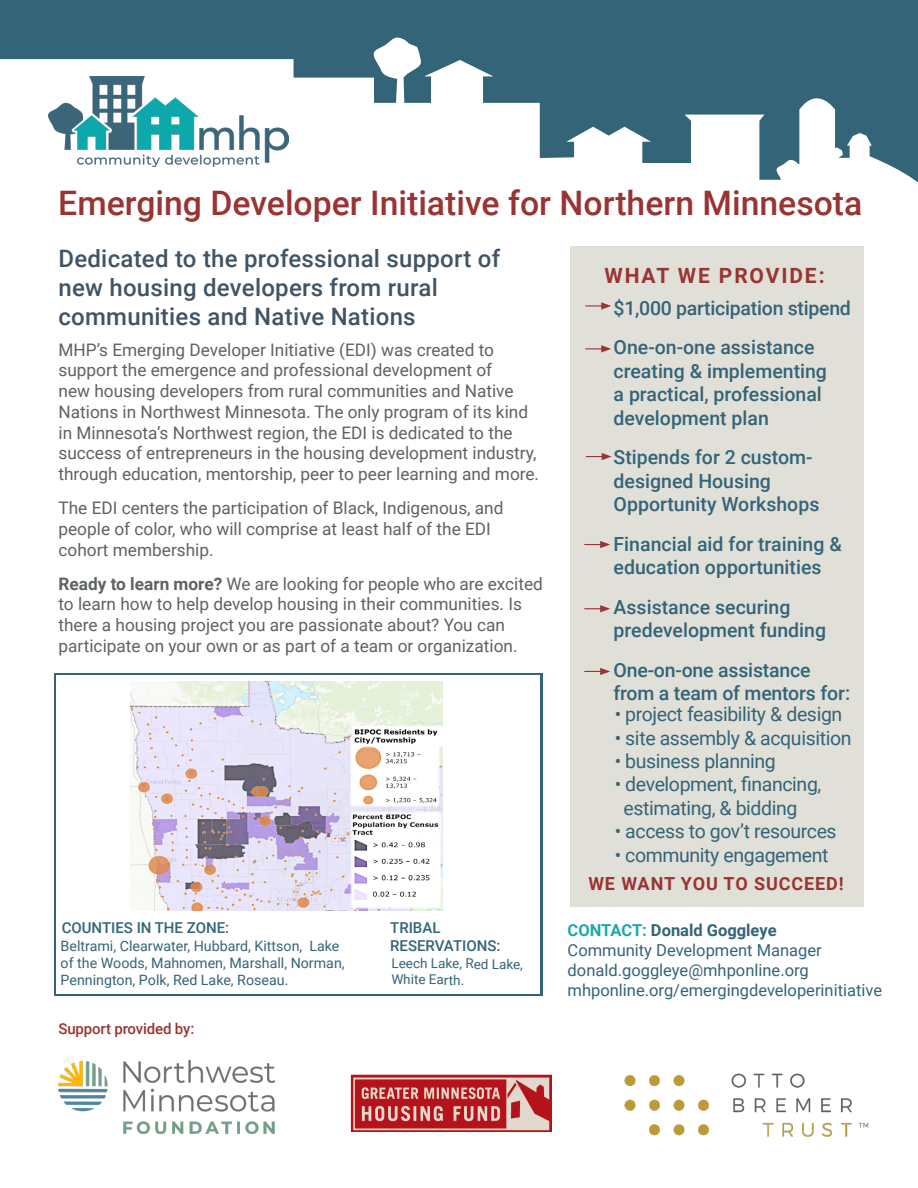
<style>
.page{position:relative;width:918px;height:1188px;background:#fff}
.page>*{position:absolute;margin:0;border:0;box-sizing:border-box;transform-origin:0 0}
.t1{font:500 33.75px "Roboto";color:#9a3432}
.t2{font:500 24px/28.8px "Roboto";letter-spacing:.01em;color:#405466}
.t3{font:700 21px "Roboto";letter-spacing:.09em;color:#9a3432}
.t4{font:500 19.5px/23.4px "Roboto";color:#346478}
.t5{font:19.5px "Roboto";letter-spacing:-.02em;color:#346478}
.t6{font:700 18px "Roboto";letter-spacing:.05em;color:#9a3432}
.t7{font:17.25px/20.7px "Roboto";color:#5d6360}
.t8{font:16.5px/19.8px "Roboto";color:#346478}
.t9{font:500 15px/18px "Roboto";color:#346478}
.t10{font:500 15px "Roboto";letter-spacing:-.01em;color:#9a3432}
.t11{font:14.25px/17.1px "Roboto";color:#346478}
.t12{font:13.5px "Roboto";letter-spacing:-.01em;color:#346478}
.s1{font-weight:700}
.s2{font-weight:700;color:#1da8aa}
</style>
<div class="page">
<div style="left:54px;top:673px;width:488px;height:323px;background:#346478"></div>
<div style="left:56px;top:675px;width:484px;height:319px;background:#fff"></div>
<svg style="left:0;top:0;width:918px;height:183px;fill:#346478"></svg>
<div style="left:570px;top:246px;width:294px;height:661px;background:#e1e0d8"></div>
<svg style="left:585px;top:345px;width:26px;height:8px"></svg>
<svg style="left:586px;top:453px;width:26px;height:7px"></svg>
<svg style="left:584px;top:541px;width:26px;height:7px"></svg>
<svg style="left:584px;top:605px;width:26px;height:7px"></svg>
<svg style="left:584px;top:668px;width:26px;height:7px"></svg>
<img style="left:130px;top:681px;width:313px;height:230px">
<img style="left:58px;top:1061px;width:217px;height:72px">
<svg style="left:585px;top:302px;width:26px;height:8px"></svg>
<img style="left:351px;top:1074px;width:200px;height:58px">
<img style="left:624px;top:1073px;width:245px;height:64px">
<img style="left:48px;top:77px;width:241px;height:89px">
<p class="t1" style="left:58px;top:179px;width:806px">Emerging Developer Initiative for Northern Minnesota</p>
<p class="t2" style="left:58px;top:243px;width:443px">Dedicated to the professional support of new housing developers from rural communities and Native Nations</p>
<p class="t7" style="left:58px;top:339px;width:482px">MHP’s Emerging Developer Initiative (EDI) was created to support the emergence and professional development of<br>new housing developers from rural communities and Native Nations in Northwest Minnesota. The only program of its kind in Minnesota’s Northwest region, the EDI is dedicated to the success of entrepreneurs in the housing development industry, through education, mentorship, peer to peer learning and more.</p>
<p class="t7" style="left:58px;top:497px;width:447px">The EDI centers the participation of Black, Indigenous, and people of color, who will comprise at least half of the EDI cohort membership.</p>
<p class="t7" style="left:58px;top:573px;width:486px"><span class="s1">Ready to learn more?</span> We are looking for people who are excited to learn how to help develop housing in their communities. Is there a housing project you are passionate about? You can participate on your own or as part of a team or organization.</p>
<p class="t9" style="left:62px;top:918px;width:169px">COUNTIES IN THE ZONE:</p>
<p class="t11" style="left:61px;top:936px;width:286px">Beltrami, Clearwater, Hubbard, Kittson, Lake of the Woods, Mahnomen, Marshall, Norman,<br>Pennington, Polk, Red Lake, Roseau.</p>
<p class="t10" style="left:58px;top:1019px;width:137px">Support provided by:</p>
<p class="t9" style="left:390px;top:918px;width:112px">TRIBAL<br>RESERVATIONS:</p>
<p class="t12" style="left:391px;top:954px;width:133px">Leech Lake, Red Lake,</p>
<p class="t12" style="left:391px;top:970px;width:75px">White Earth.</p>
<p class="t3" style="left:604px;top:261px;width:222px">WHAT WE PROVIDE:</p>
<p class="t4" style="left:614px;top:296px;width:239px">$1,000 participation stipend</p>
<p class="t4" style="left:614px;top:335px;width:215px">One-on-one assistance creating &amp; implementing a practical, professional development plan</p>
<p class="t4" style="left:614px;top:445px;width:207px">Stipends for 2 custom&shy;designed Housing<br>Opportunity Workshops</p>
<p class="t4" style="left:614px;top:531px;width:230px">Financial aid for training &amp; education opportunities</p>
<p class="t4" style="left:614px;top:594px;width:214px">Assistance securing predevelopment funding</p>
<p class="t4" style="left:614px;top:657px;width:238px">One-on-one assistance from a team of mentors for:</p>
<p class="t5" style="left:615px;top:701px;width:229px">• project feasibility &amp; design</p>
<p class="t5" style="left:615px;top:724px;width:238px">• site assembly &amp; acquisition</p>
<p class="t5" style="left:615px;top:747px;width:163px">• business planning</p>
<p class="t5" style="left:615px;top:771px;width:208px">• development, financing,</p>
<p class="t5" style="left:624px;top:794px;width:175px">estimating, &amp; bidding</p>
<p class="t5" style="left:615px;top:818px;width:223px">• access to gov’t resources</p>
<p class="t5" style="left:615px;top:841px;width:215px">• community engagement</p>
<p class="t6" style="left:588px;top:871px;width:257px">WE WANT YOU TO SUCCEED!</p>
<p class="t8" style="left:568px;top:920px;width:256px"><span class="s2">CONTACT:</span> <span class="s1">Donald Goggleye<br></span>Community Development Manager donald.goggleye@mhponline.org</p>
<p class="t8" style="left:568px;top:979px;width:316px">mhponline.org/emergingdeveloperinitiative</p>
</div>
